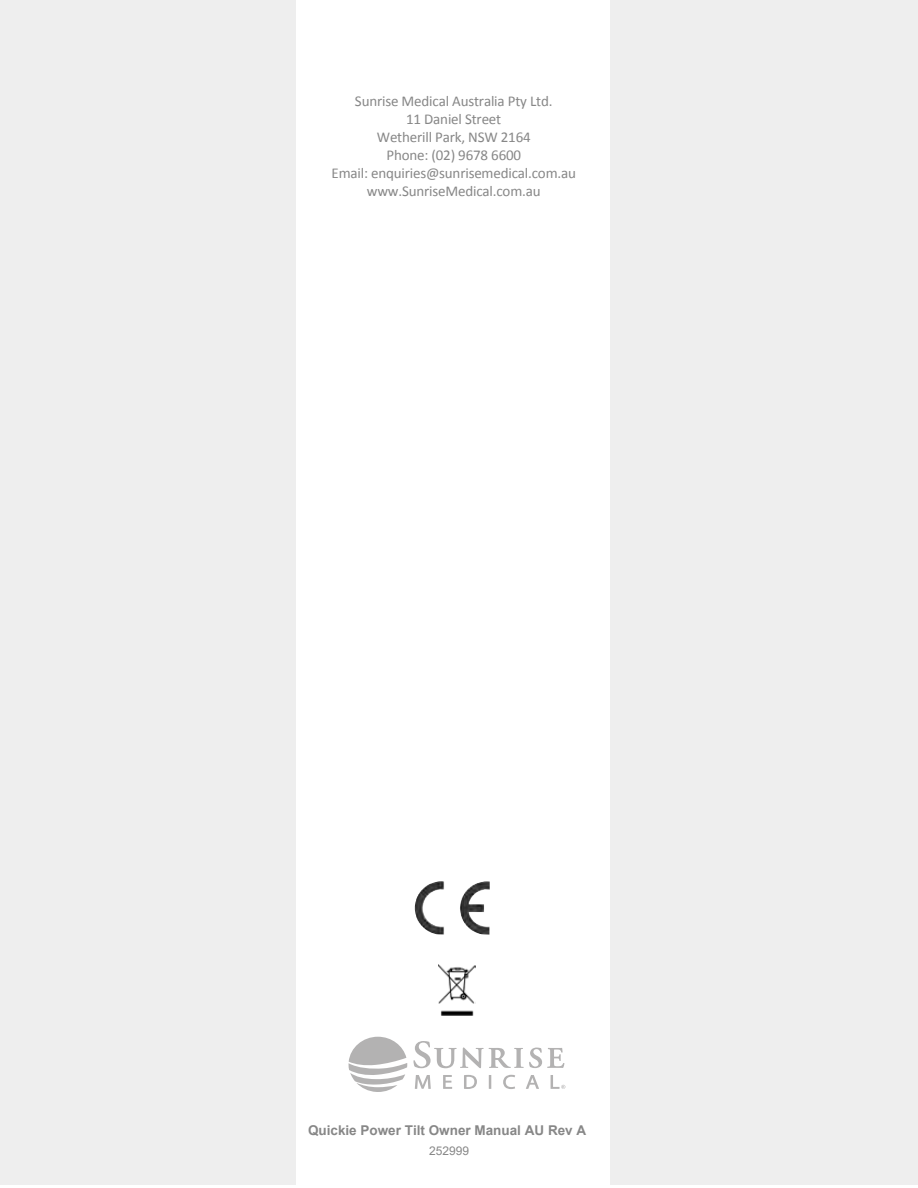
<style>
.page{position:relative;width:918px;height:1188px;background:#fff}
.page>*{position:absolute;margin:0;border:0;box-sizing:border-box;transform-origin:0 0}
.t1{font:15px/18px "Calibri";letter-spacing:-.01em;color:#878787;text-align:center}
.t2{font:700 13.5px "Arial";color:#878787}
.t3{font:12px "Arial";color:#878787}
.s1{font-style:inherit}
</style>
<div class="page">
<div style="left:0;top:0;width:296px;height:1185px;background:#eee"></div>
<div style="left:610px;top:0;width:308px;height:1185px;background:#eee"></div>
<svg style="left:349px;top:1037px;width:58px;height:55px"></svg>
<svg style="left:413px;top:1041px;width:151px;height:27px"></svg>
<svg style="left:415px;top:1075px;width:16px;height:14px"></svg>
<svg style="left:443px;top:1075px;width:9px;height:14px"></svg>
<svg style="left:464px;top:1075px;width:13px;height:14px"></svg>
<svg style="left:489px;top:1075px;width:2px;height:14px"></svg>
<svg style="left:503px;top:1075px;width:12px;height:14px"></svg>
<svg style="left:526px;top:1075px;width:13px;height:14px"></svg>
<svg style="left:551px;top:1075px;width:14px;height:14px"></svg>
<img style="left:415px;top:881px;width:63px;height:54px">
<img style="left:439px;top:965px;width:36px;height:51px">
<p class="t1" style="left:332px;top:92px;width:246px">Sunrise Medical Australia Pty Ltd.<br>11 Daniel Street<br>Wetherill Park, NSW 2164<br>Phone: (02) 9678 6600<br>Email: enquiries@sunrisemedical.com.au www.SunriseMedical.com.au</p>
<p class="t2" style="left:308px;top:1121px;width:280px">Quickie <span class="s1">Power Tilt</span> Owner Manual AU Rev A</p>
<p class="t3" style="left:429px;top:1143px;width:42px">252999</p>
</div>
